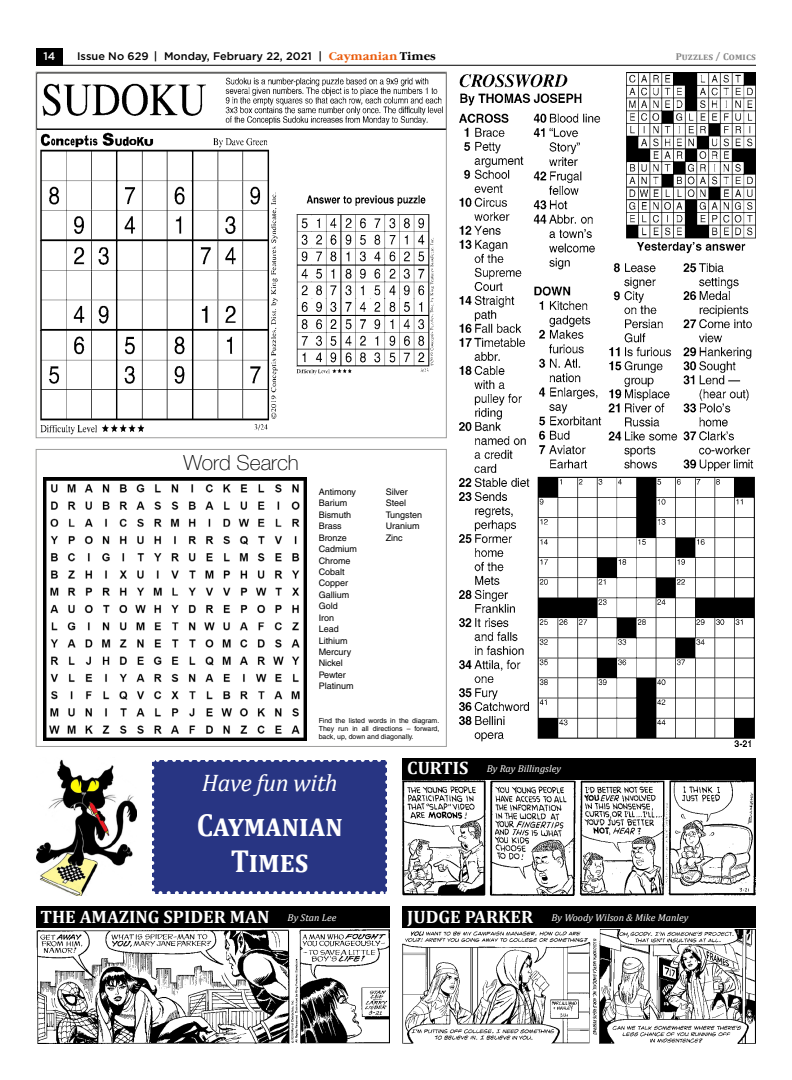
<style>
.page{position:relative;width:792px;height:1080px;background:#fff}
.page>*{position:absolute;margin:0;border:0;box-sizing:border-box;transform-origin:0 0}
.t1{font:700 32px/36px "Cambria";color:#fff;text-align:center;scale:.9 1}
.t2{font:italic 24px "Cambria";letter-spacing:-.015em;color:#fff}
.t3{font:100 21px "Helvetica Neue Cyr";color:#000}
.t4{font:700 18px "Cambria";color:#fff}
.t5{font:500 11px "Gotham";color:#000}
.t6{font:500 11px "Gotham";color:#fff}
.t7{font:italic 10px "Cambria";color:#fff}
.t8{font:700 10px "Cambria";letter-spacing:.01em;color:#878787}
.t9{font:9px/11.4px "Helvetica LT Std";color:#000}
.t10{font:7px/8px "Helvetica LT Std";color:#000;text-align:justify}
.s1{font-family:"Garamond C";font-weight:700;color:#ea5b0b}
.s2{font-family:"Garamond C";font-weight:700}
.s3{font-weight:400;font-style:italic;font-size:10px}
.s4{font-weight:700;font-style:normal;font-size:18px}
</style>
<div class="page">
<div style="left:152px;top:760px;width:235px;height:133px;background:#283583"></div>
<svg style="left:152px;top:768px;width:2px;height:125px"></svg>
<svg style="left:160px;top:891px;width:227px;height:3px"></svg>
<svg style="left:385px;top:760px;width:2px;height:125px"></svg>
<svg style="left:152px;top:760px;width:227px;height:2px"></svg>
<div style="left:36px;top:907px;width:353px;height:21px;background:#000"></div>
<div style="left:403px;top:758px;width:353px;height:22px;background:#000"></div>
<div style="left:403px;top:907px;width:353px;height:21px;background:#000"></div>
<img style="left:403px;top:929px;width:353px;height:115px">
<img style="left:36px;top:929px;width:353px;height:115px">
<img style="left:403px;top:781px;width:353px;height:114px">
<img style="left:460px;top:72px;width:296px;height:674px">
<img style="left:38px;top:77px;width:406px;height:358px">
<div style="left:36px;top:72px;width:410px;height:366px;border:1px solid #9d9d9c"></div>
<img style="left:43px;top:478px;width:264px;height:263px">
<img style="left:36px;top:759px;width:101px;height:136px">
<div style="left:36px;top:449px;width:410px;height:298px;border:1px solid #9d9d9c"></div>
<div style="left:36px;top:48px;width:27px;height:18px;background:#000"></div>
<hr style="left:36px;top:65px;width:720px;height:1px;background:#000">
<p class="t6" style="left:44px;top:49px;width:13px">14</p>
<p class="t5" style="left:77px;top:49px;width:360px">Issue No 629 | Monday, February 22, 2021 | <span class="s1">Caymanian</span> <span class="s2">Times</span></p>
<p class="t8" style="left:676px;top:50px;width:82px">Puzzles / Comics</p>
<h3 class="t3" style="left:184px;top:451px;width:117px">Word Search</h3>
<p class="t9" style="left:319px;top:486px;width:40px">Antimony<br>Barium<br>Bismuth<br>Brass<br>Bronze<br>Cadmium<br>Chrome<br>Cobalt<br>Copper<br>Gallium<br>Gold<br>Iron<br>Lead<br>Lithium<br>Mercury<br>Nickel<br>Pewter<br>Platinum</p>
<p class="t9" style="left:386px;top:486px;width:38px">Silver<br>Steel<br>Tungsten<br>Uranium<br>Zinc</p>
<p class="t10" style="left:319px;top:716px;width:122px">Find the listed words in the diagram.<br>They run in all directions – forward, back, up, down and diagonally.</p>
<h2 class="t2" style="left:202px;top:766px;width:137px">Have fun with</h2>
<h1 class="t1" style="left:197px;top:806px;width:164px">Caymanian<br>Times</h1>
<h3 class="t4" style="left:40px;top:904px;width:297px">THE AMAZING SPIDER MAN <span class="s3">By Stan Lee</span></h3>
<p class="t7" style="left:407px;top:762px;width:155px"><span class="s4">CURTIS</span> By Ray Billingsley</p>
<p class="t7" style="left:407px;top:910px;width:283px"><span class="s4">JUDGE PARKER</span> By Woody Wilson &amp; Mike Manley</p>
</div>
